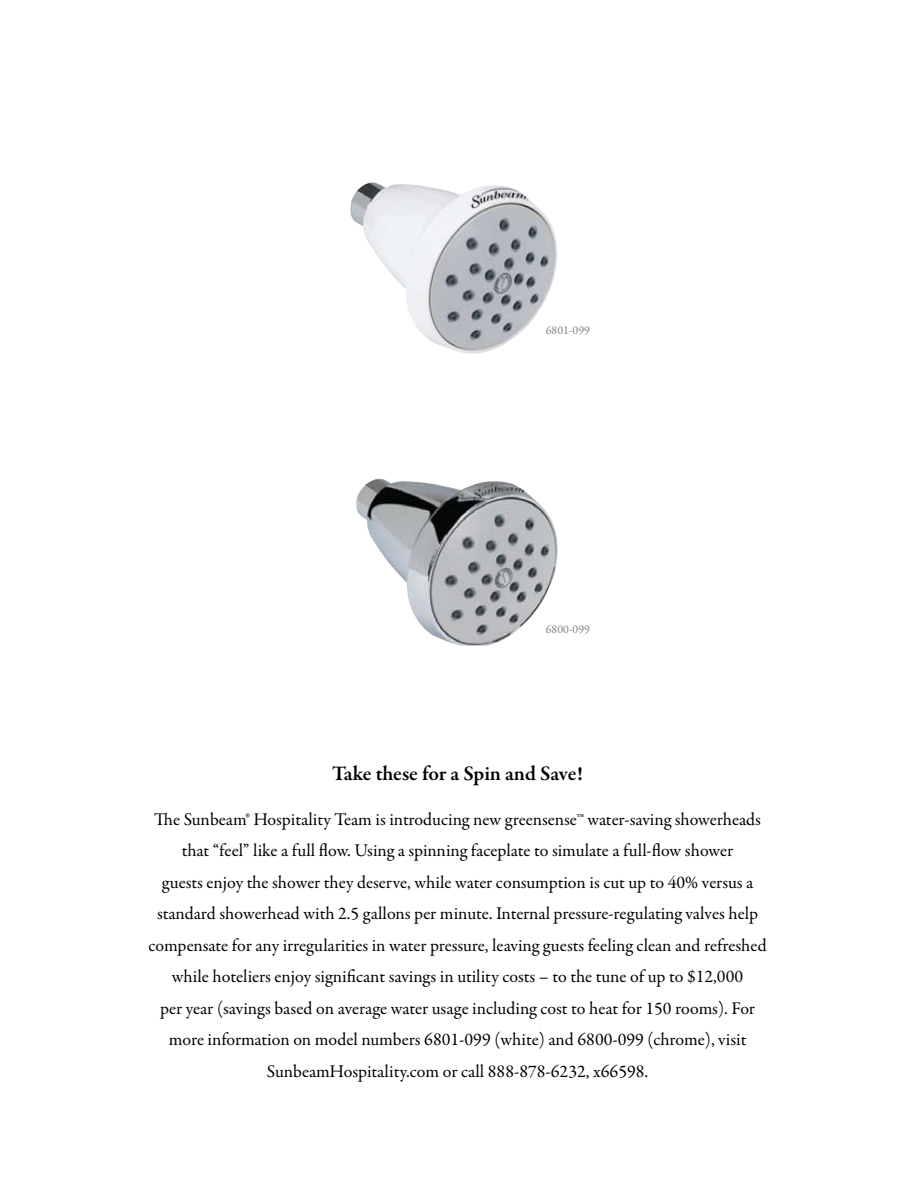
<style>
.page{position:relative;width:918px;height:1188px;background:#fff}
.page>*{position:absolute;margin:0;border:0;box-sizing:border-box;transform-origin:0 0}
.t1{font:600 21px "Garamond Premr Pro";letter-spacing:-.005em;color:#000}
.t2{font:18px/31.5px "Garamond Premr Pro";letter-spacing:-.005em;color:#000;text-align:center}
.t3{font:12px "Garamond Premr Pro";color:#808285}
</style>
<div class="page">
<img style="left:356px;top:479px;width:202px;height:167px">
<img style="left:350px;top:182px;width:207px;height:172px">
<p class="t3" style="left:546px;top:323px;width:46px">6801-099</p>
<p class="t3" style="left:546px;top:622px;width:46px">6800-099</p>
<p class="t1" style="left:332px;top:760px;width:252px">Take these for a Spin and Save!</p>
<p class="t2" style="left:148px;top:804px;width:620px">The Sunbeam® Hospitality Team is introducing new greensense™ water-saving showerheads that “feel” like a full flow. Using a spinning faceplate to simulate a full-flow shower<br>guests enjoy the shower they deserve, while water consumption is cut up to 40% versus a standard showerhead with 2.5 gallons per minute. Internal pressure-regulating valves help compensate for any irregularities in water pressure, leaving guests feeling clean and refreshed while hoteliers enjoy significant savings in utility costs – to the tune of up to $12,000<br>per year (savings based on average water usage including cost to heat for 150 rooms). For more information on model numbers 6801-099 (white) and 6800-099 (chrome), visit SunbeamHospitality.com or call 888-878-6232, x66598.</p>
</div>
